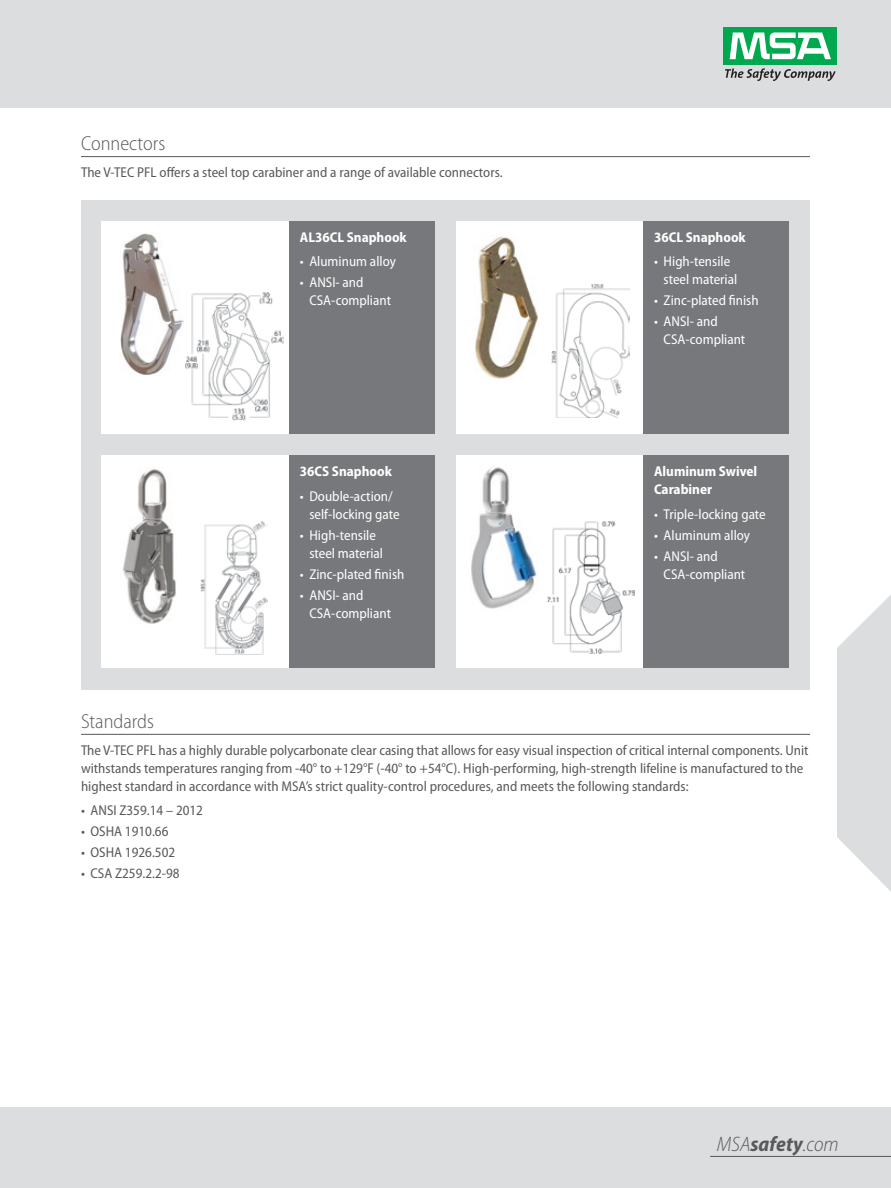
<style>
.page{position:relative;width:891px;height:1188px;background:#fff}
.page>*{position:absolute;margin:0;border:0;box-sizing:border-box;transform-origin:0 0}
.t1{font:italic 300 semi-condensed 21px "Myriad Pro";color:#58595b}
.t2{font:300 semi-condensed 20.25px "Myriad Pro";color:#58595b}
.t3{font:semi-condensed 14.25px/18px "Myriad Pro";color:#58595b}
.t4{font:semi-condensed 14.25px/18px "Myriad Pro";color:#fff}
.t5{font:700 semi-condensed 14.25px/18px "Myriad Pro";color:#fff}
.s1{font-weight:700}
</style>
<div class="page">
<div style="left:0;top:0;width:891px;height:108px;background:#dcddde"></div>
<div style="left:0;top:1107px;width:891px;height:81px;background:#dcddde"></div>
<svg style="left:837px;top:595px;width:54px;height:297px"></svg>
<div style="left:81px;top:201px;width:729px;height:489px;background:#dcddde"></div>
<hr style="left:710px;top:1156px;width:181px;height:1px;background:#58595b">
<hr style="left:81px;top:156px;width:729px;height:1px;background:#58595b">
<hr style="left:81px;top:734px;width:729px;height:1px;background:#58595b">
<div style="left:101px;top:221px;width:188px;height:212px;background:#fff"></div>
<img style="left:120px;top:233px;width:64px;height:142px">
<div style="left:289px;top:221px;width:146px;height:212px;background:#77787b"></div>
<div style="left:456px;top:221px;width:188px;height:212px;background:#fff"></div>
<img style="left:475px;top:236px;width:63px;height:143px">
<div style="left:644px;top:221px;width:145px;height:212px;background:#77787b"></div>
<div style="left:101px;top:455px;width:188px;height:213px;background:#fff"></div>
<img style="left:122px;top:469px;width:54px;height:155px">
<div style="left:289px;top:455px;width:146px;height:213px;background:#77787b"></div>
<div style="left:456px;top:455px;width:188px;height:213px;background:#fff"></div>
<img style="left:471px;top:467px;width:66px;height:142px">
<div style="left:644px;top:455px;width:145px;height:213px;background:#77787b"></div>
<img style="left:185px;top:292px;width:99px;height:129px">
<img style="left:200px;top:521px;width:67px;height:134px">
<img style="left:548px;top:521px;width:87px;height:133px">
<img style="left:551px;top:284px;width:79px;height:134px">
<div style="left:724px;top:27px;width:113px;height:38px;background:#00a94f"></div>
<svg style="left:730px;top:32px;width:101px;height:27px"></svg>
<svg style="left:725px;top:68px;width:111px;height:13px"></svg>
<h2 class="t2" style="left:81px;top:131px;width:86px">Connectors</h2>
<p class="t3" style="left:81px;top:163px;width:423px">The V-TEC PFL offers a steel top carabiner and a range of available connectors.</p>
<p class="t5" style="left:300px;top:228px;width:108px">AL36CL Snaphook</p>
<p class="t4" style="left:300px;top:252px;width:98px">• Aluminum alloy</p>
<p class="t4" style="left:309px;top:273px;width:83px;text-indent:-10px">• ANSI- and<br>CSA-compliant</p>
<p class="t5" style="left:300px;top:462px;width:94px">36CS Snaphook</p>
<p class="t4" style="left:309px;top:487px;width:92px;text-indent:-10px">• Double-action/ self-locking gate</p>
<p class="t4" style="left:309px;top:526px;width:75px;text-indent:-10px">• High-tensile steel material</p>
<p class="t4" style="left:300px;top:565px;width:106px">• Zinc-plated finish</p>
<p class="t4" style="left:309px;top:586px;width:83px;text-indent:-10px">• ANSI- and<br>CSA-compliant</p>
<p class="t5" style="left:654px;top:228px;width:93px">36CL Snaphook</p>
<p class="t4" style="left:664px;top:252px;width:75px;text-indent:-10px">• High-tensile steel material</p>
<p class="t4" style="left:654px;top:291px;width:106px">• Zinc-plated finish</p>
<p class="t4" style="left:664px;top:312px;width:83px;text-indent:-10px">• ANSI- and<br>CSA-compliant</p>
<p class="t5" style="left:654px;top:462px;width:105px">Aluminum Swivel<br>Carabiner</p>
<p class="t4" style="left:654px;top:505px;width:113px">• Triple-locking gate</p>
<p class="t4" style="left:654px;top:526px;width:98px">• Aluminum alloy</p>
<p class="t4" style="left:664px;top:547px;width:83px;text-indent:-10px">• ANSI- and<br>CSA-compliant</p>
<h2 class="t2" style="left:81px;top:709px;width:74px">Standards</h2>
<p class="t3" style="left:81px;top:741px;width:729px">The V-TEC PFL has a highly durable polycarbonate clear casing that allows for easy visual inspection of critical internal components. Unit withstands temperatures ranging from -40° to +129°F (-40° to +54°C). High-performing, high-strength lifeline is manufactured to the highest standard in accordance with MSA’s strict quality-control procedures, and meets the following standards:</p>
<p class="t3" style="left:81px;top:801px;width:124px">• ANSI Z359.14 – 2012</p>
<p class="t3" style="left:81px;top:822px;width:89px">• OSHA 1910.66</p>
<p class="t3" style="left:81px;top:843px;width:96px">• OSHA 1926.502</p>
<p class="t3" style="left:81px;top:864px;width:100px">• CSA Z259.2.2-98</p>
<h1 class="t1" style="left:717px;top:1131px;width:123px">MSA<span class="s1">safety</span>.com</h1>
</div>
